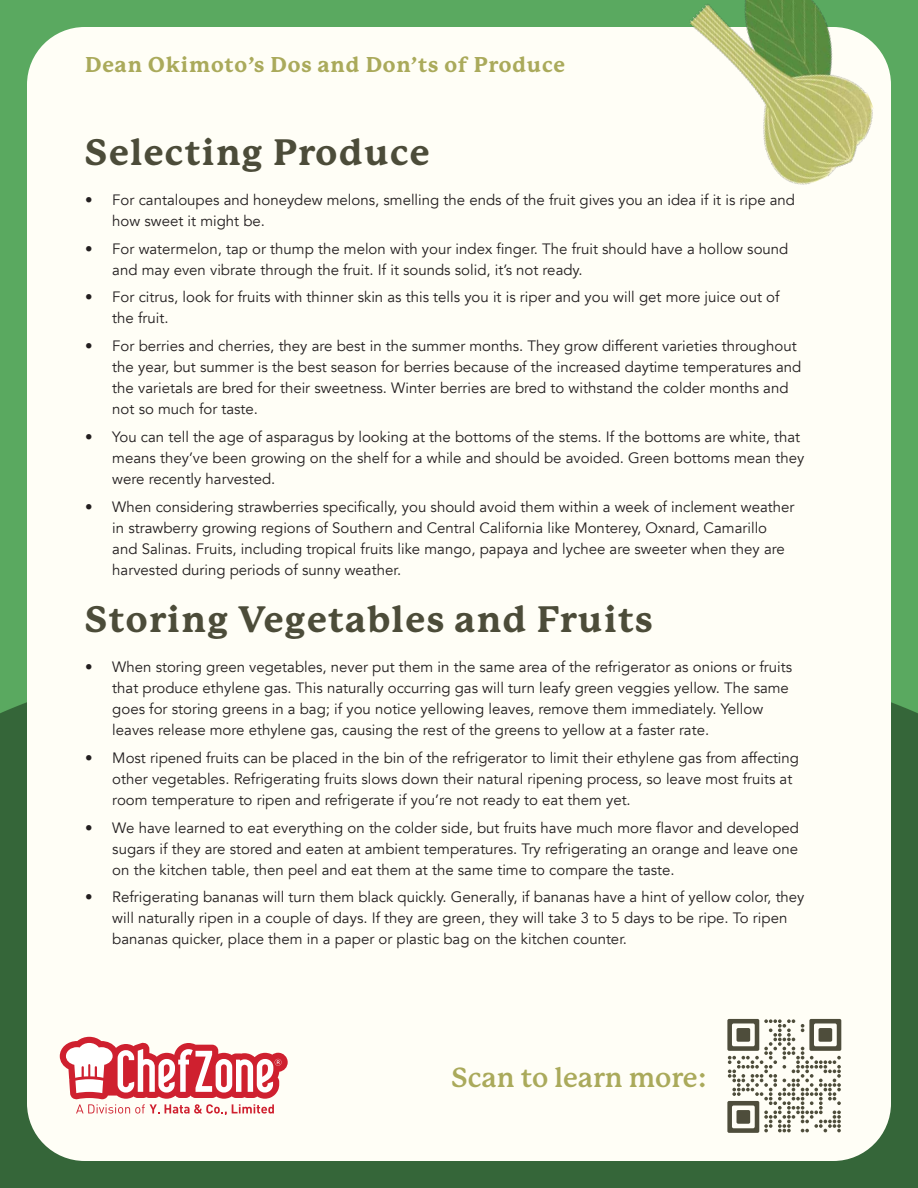
<style>
.page{position:relative;width:918px;height:1188px;background:#fff}
.page>*{position:absolute;margin:0;border:0;box-sizing:border-box;transform-origin:0 0}
.t1{font:800 36px "P22 Mackinac Pro";letter-spacing:.04em;color:#4c4c39}
.t2{font:700 27px "P22 Mackinac Pro";color:#aaaa5b}
.t3{font:800 21px "P22 Mackinac Pro";letter-spacing:.04em;color:#aaaa5b}
.t4{font:15px/21px "Avenir";color:#231f20}
</style>
<div class="page">
<img style="left:0;top:0;width:918px;height:1188px">
<div style="left:27px;top:27px;width:864px;height:1134px;background:#fffef6;border-radius:58px"></div>
<svg style="left:60px;top:1037px;width:228px;height:78px"></svg>
<svg style="left:727px;top:1019px;width:114px;height:114px"></svg>
<img style="left:680px;top:0;width:211px;height:185px">
<p class="t3" style="left:85px;top:53px;width:481px">Dean Okimoto’s Dos and Don’ts of Produce</p>
<p class="t1" style="left:85px;top:132px;width:346px">Selecting Produce</p>
<p class="t4" style="left:112px;top:190px;width:684px;text-indent:-27px">• For cantaloupes and honeydew melons, smelling the ends of the fruit gives you an idea if it is ripe and how sweet it might be.</p>
<p class="t4" style="left:112px;top:238px;width:678px;text-indent:-27px">• For watermelon, tap or thump the melon with your index finger. The fruit should have a hollow sound and may even vibrate through the fruit. If it sounds solid, it’s not ready.</p>
<p class="t4" style="left:112px;top:287px;width:669px;text-indent:-27px">• For citrus, look for fruits with thinner skin as this tells you it is riper and you will get more juice out of the fruit.</p>
<p class="t4" style="left:112px;top:336px;width:691px;text-indent:-27px">• For berries and cherries, they are best in the summer months. They grow different varieties throughout the year, but summer is the best season for berries because of the increased daytime temperatures and the varietals are bred for their sweetness. Winter berries are bred to withstand the colder months and not so much for taste.</p>
<p class="t4" style="left:112px;top:427px;width:694px;text-indent:-27px">• You can tell the age of asparagus by looking at the bottoms of the stems. If the bottoms are white, that means they’ve been growing on the shelf for a while and should be avoided. Green bottoms mean they were recently harvested.</p>
<p class="t4" style="left:112px;top:496px;width:684px;text-indent:-27px">• When considering strawberries specifically, you should avoid them within a week of inclement weather in strawberry growing regions of Southern and Central California like Monterey, Oxnard, Camarillo and Salinas. Fruits, including tropical fruits like mango, papaya and lychee are sweeter when they are harvested during periods of sunny weather.</p>
<p class="t1" style="left:85px;top:599px;width:569px">Storing Vegetables and Fruits</p>
<p class="t4" style="left:112px;top:657px;width:681px;text-indent:-27px">• When storing green vegetables, never put them in the same area of the refrigerator as onions or fruits that produce ethylene gas. This naturally occurring gas will turn leafy green veggies yellow. The same goes for storing greens in a bag; if you notice yellowing leaves, remove them immediately. Yellow leaves release more ethylene gas, causing the rest of the greens to yellow at a faster rate.</p>
<p class="t4" style="left:112px;top:747px;width:688px;text-indent:-27px">• Most ripened fruits can be placed in the bin of the refrigerator to limit their ethylene gas from affecting other vegetables. Refrigerating fruits slows down their natural ripening process, so leave most fruits at room temperature to ripen and refrigerate if you’re not ready to eat them yet.</p>
<p class="t4" style="left:112px;top:817px;width:688px;text-align:justify;text-indent:-27px">• We have learned to eat everything on the colder side, but fruits have much more flavor and developed sugars if they are stored and eaten at ambient temperatures. Try refrigerating an orange and leave one on the kitchen table, then peel and eat them at the same time to compare the taste.</p>
<p class="t4" style="left:112px;top:887px;width:694px;text-indent:-27px">• Refrigerating bananas will turn them black quickly. Generally, if bananas have a hint of yellow color, they will naturally ripen in a couple of days. If they are green, they will take 3 to 5 days to be ripe. To ripen bananas quicker, place them in a paper or plastic bag on the kitchen counter.</p>
<p class="t2" style="left:451px;top:1062px;width:257px">Scan to learn more:</p>
</div>
